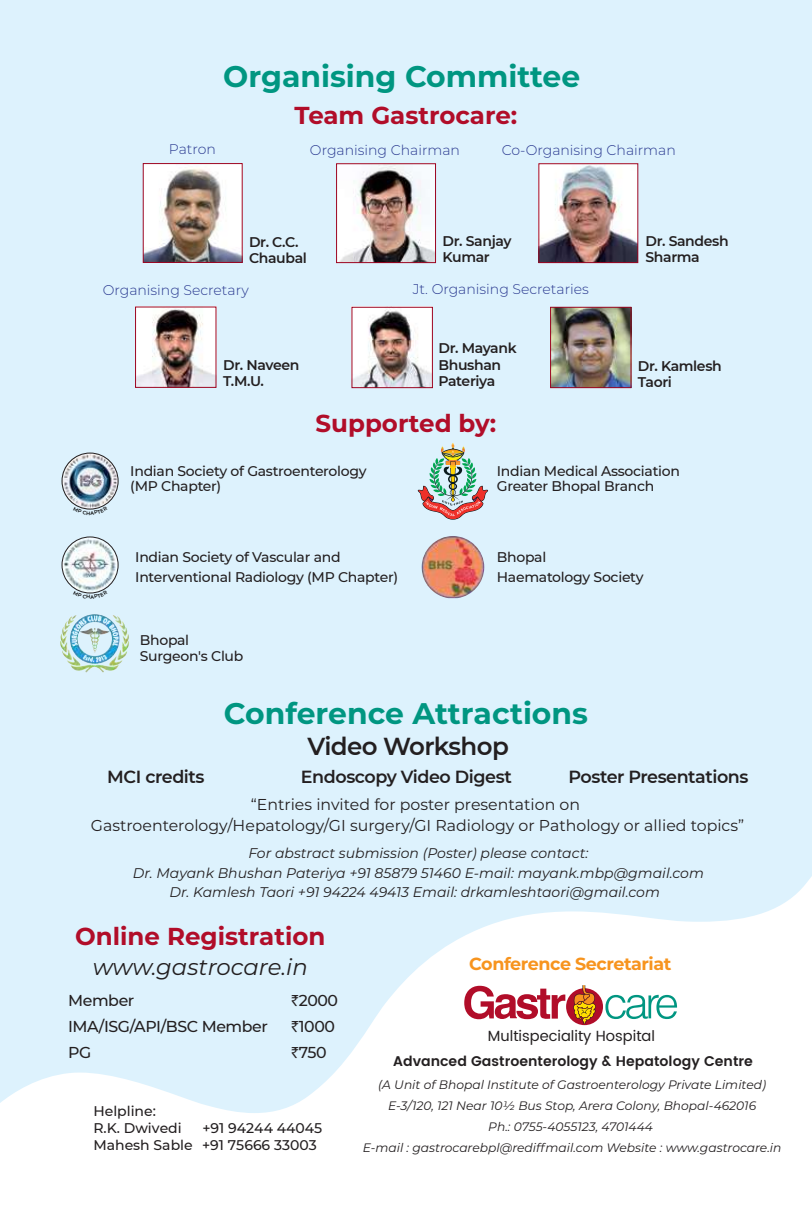
<style>
.page{position:relative;width:812px;height:1215px;background:#fff}
.page>*{position:absolute;margin:0;border:0;box-sizing:border-box;transform-origin:0 0}
.t1{font:700 29.75px "Montserrat";color:#009681}
.t2{font:700 24.5px "Montserrat";color:#b10d29}
.t3{font:600 24.5px "Montserrat";letter-spacing:-.025em;color:#231f20}
.t4{font:italic 22.75px "Montserrat";color:#231f20}
.t5{font:600 17.5px "Montserrat";letter-spacing:-.025em;color:#231f20}
.t6{font:700 17.5px "Montserrat";letter-spacing:-.025em;color:#f7941e}
.t7{font:15.75px/21px "Montserrat";color:#231f20;text-align:center}
.t8{font:500 15.75px "Montserrat";letter-spacing:-.025em;color:#231f20}
.t9{font:14.7px "Poppins";color:#231f20}
.t10{font:500 14px/15.8px "Montserrat";letter-spacing:-.02em;color:#231f20}
.t11{font:italic 14px/19.2px "Montserrat";color:#231f20;text-align:center}
.t12{font:600 14px/16.3px "Montserrat";letter-spacing:-.025em;color:#231f20}
.t13{font:300 14px "Montserrat";color:#2a3990}
.t14{font:500 14px/16.8px "Montserrat";color:#231f20}
.t15{font:600 14px "Poppins";color:#231f20}
.t16{font:italic 12.25px/21px "Montserrat";color:#231f20;text-align:center}
.s1{font-family:"Rupee";font-weight:400}
</style>
<div class="page">
<div style="left:0;top:0;width:811px;height:1215px;background:#ddf2fd"></div>
<svg style="left:0;top:878px;width:811px;height:337px;fill:#fff"></svg>
<svg style="left:464px;top:985px;width:101px;height:34px;background:#d98b98"></svg>
<svg style="left:605px;top:995px;width:71px;height:24px;background:#a3d9d1"></svg>
<svg style="left:565px;top:988px;width:37px;height:37px"></svg>
<svg style="left:573px;top:985px;width:22px;height:39px"></svg>
<img style="left:540px;top:165px;width:95px;height:96px">
<img style="left:137px;top:309px;width:77px;height:77px">
<img style="left:353px;top:309px;width:77px;height:77px">
<img style="left:145px;top:165px;width:95px;height:96px">
<img style="left:338px;top:165px;width:95px;height:96px">
<div style="left:538px;top:163px;width:99px;height:100px;border:1px solid #9c0521"></div>
<div style="left:336px;top:163px;width:99px;height:100px;border:1px solid #9c0521"></div>
<div style="left:351px;top:307px;width:81px;height:81px;border:1px solid #9c0521"></div>
<div style="left:135px;top:307px;width:81px;height:81px;border:1px solid #9c0521"></div>
<div style="left:143px;top:163px;width:99px;height:100px;border:1px solid #9c0521"></div>
<img style="left:62px;top:453px;width:56px;height:56px;border-radius:28px">
<div style="left:62px;top:453px;width:56px;height:56px;border:1px solid #231f20;border-radius:50%"></div>
<img style="left:70px;top:614px;width:49px;height:50px">
<img style="left:417px;top:443px;width:71px;height:77px">
<img style="left:421px;top:536px;width:63px;height:62px">
<img style="left:552px;top:309px;width:77px;height:77px">
<div style="left:550px;top:307px;width:81px;height:81px;border:1px solid #9c0521"></div>
<img style="left:62px;top:537px;width:56px;height:56px;border-radius:28px">
<div style="left:62px;top:536px;width:56px;height:57px;border:1px solid #231f20;border-radius:50%"></div>
<svg style="left:78px;top:507px;width:24px;height:3px"></svg>
<svg style="left:76px;top:590px;width:28px;height:4px"></svg>
<h1 class="t1" style="left:223px;top:55px;width:358px">Organising Committee</h1>
<p class="t13" style="left:169px;top:139px;width:48px">Patron</p>
<h2 class="t2" style="left:294px;top:97px;width:224px">Team Gastrocare:</h2>
<p class="t13" style="left:310px;top:140px;width:151px">Organising Chairman</p>
<p class="t13" style="left:501px;top:140px;width:175px">Co-Organising Chairman</p>
<p class="t12" style="left:249px;top:233px;width:59px">Dr. C.C.<br>Chaubal</p>
<p class="t12" style="left:442px;top:232px;width:70px">Dr. Sanjay<br>Kumar</p>
<p class="t12" style="left:645px;top:232px;width:85px">Dr. Sandesh<br>Sharma</p>
<p class="t13" style="left:103px;top:280px;width:147px">Organising Secretary</p>
<p class="t13" style="left:412px;top:279px;width:177px">Jt. Organising Secretaries</p>
<p class="t12" style="left:223px;top:356px;width:78px">Dr. Naveen<br>T.M.U.</p>
<p class="t12" style="left:438px;top:339px;width:80px">Dr. Mayank<br>Bhushan<br>Pateriya</p>
<h2 class="t2" style="left:315px;top:405px;width:182px">Supported by:</h2>
<p class="t12" style="left:637px;top:357px;width:85px">Dr. Kamlesh<br>Taori</p>
<p class="t10" style="left:130px;top:462px;width:238px">Indian Society of Gastroenterology (MP Chapter)</p>
<p class="t10" style="left:135px;top:547px;width:264px;line-height:19.2px">Indian Society of Vascular and<br>Interventional Radiology (MP Chapter)</p>
<p class="t10" style="left:140px;top:631px;width:105px">Bhopal<br>Surgeon's Club</p>
<p class="t10" style="left:496px;top:462px;width:184px">Indian Medical Association<br>Greater Bhopal Branch</p>
<p class="t10" style="left:496px;top:547px;width:148px;line-height:19.2px">Bhopal<br>Haematology Society</p>
<h1 class="t1" style="left:224px;top:692px;width:365px">Conference Attractions</h1>
<h2 class="t3" style="left:307px;top:729px;width:203px">Video Workshop</h2>
<h3 class="t5" style="left:107px;top:764px;width:99px">MCI credits</h3>
<h3 class="t5" style="left:301px;top:764px;width:212px">Endoscopy Video Digest</h3>
<h3 class="t5" style="left:568px;top:764px;width:181px">Poster Presentations</h3>
<p class="t7" style="left:91px;top:793px;width:654px">“Entries invited for poster presentation on<br>Gastroenterology/Hepatology/GI surgery/GI Radiology or Pathology or allied topics”</p>
<p class="t11" style="left:133px;top:843px;width:572px">For abstract submission (Poster) please contact:<br>Dr. Mayank Bhushan Pateriya +91 85879 51460 E-mail: mayank.mbp@gmail.com<br>Dr. Kamlesh Taori +91 94224 49413 Email: drkamleshtaori@gmail.com</p>
<h2 class="t2" style="left:75px;top:919px;width:251px">Online Registration</h2>
<h3 class="t4" style="left:93px;top:951px;width:216px">www.gastrocare.in</h3>
<p class="t8" style="left:68px;top:989px;width:68px">Member</p>
<p class="t8" style="left:291px;top:989px;width:48px"><span class="s1">`</span>2000</p>
<p class="t8" style="left:68px;top:1015px;width:201px">IMA/ISG/API/BSC Member</p>
<p class="t8" style="left:291px;top:1015px;width:45px"><span class="s1">`</span>1000</p>
<p class="t8" style="left:68px;top:1041px;width:25px">PG</p>
<p class="t8" style="left:291px;top:1041px;width:37px"><span class="s1">`</span>750</p>
<p class="t14" style="left:93px;top:1102px;width:90px">Helpline:<br>R.K. Dwivedi</p>
<p class="t14" style="left:93px;top:1118px;width:230px;text-indent:109px">+91 94244 44045<br>Mahesh Sable +91 75666 33003</p>
<h3 class="t6" style="left:469px;top:951px;width:203px">Conference Secretariat</h3>
<p class="t9" style="left:487px;top:1025px;width:168px">Multispeciality Hospital</p>
<p class="t15" style="left:393px;top:1050px;width:361px">Advanced Gastroenterology &amp; Hepatology Centre</p>
<p class="t16" style="left:362px;top:1074px;width:420px">(A Unit of Bhopal Institute of Gastroenterology Private Limited)<br>E-3/120, 121 Near 10½ Bus Stop, Arera Colony, Bhopal-462016<br>Ph.: 0755-4055123, 4701444<br>E-mail : gastrocarebpl@rediffmail.com Website : www.gastrocare.in</p>
</div>
